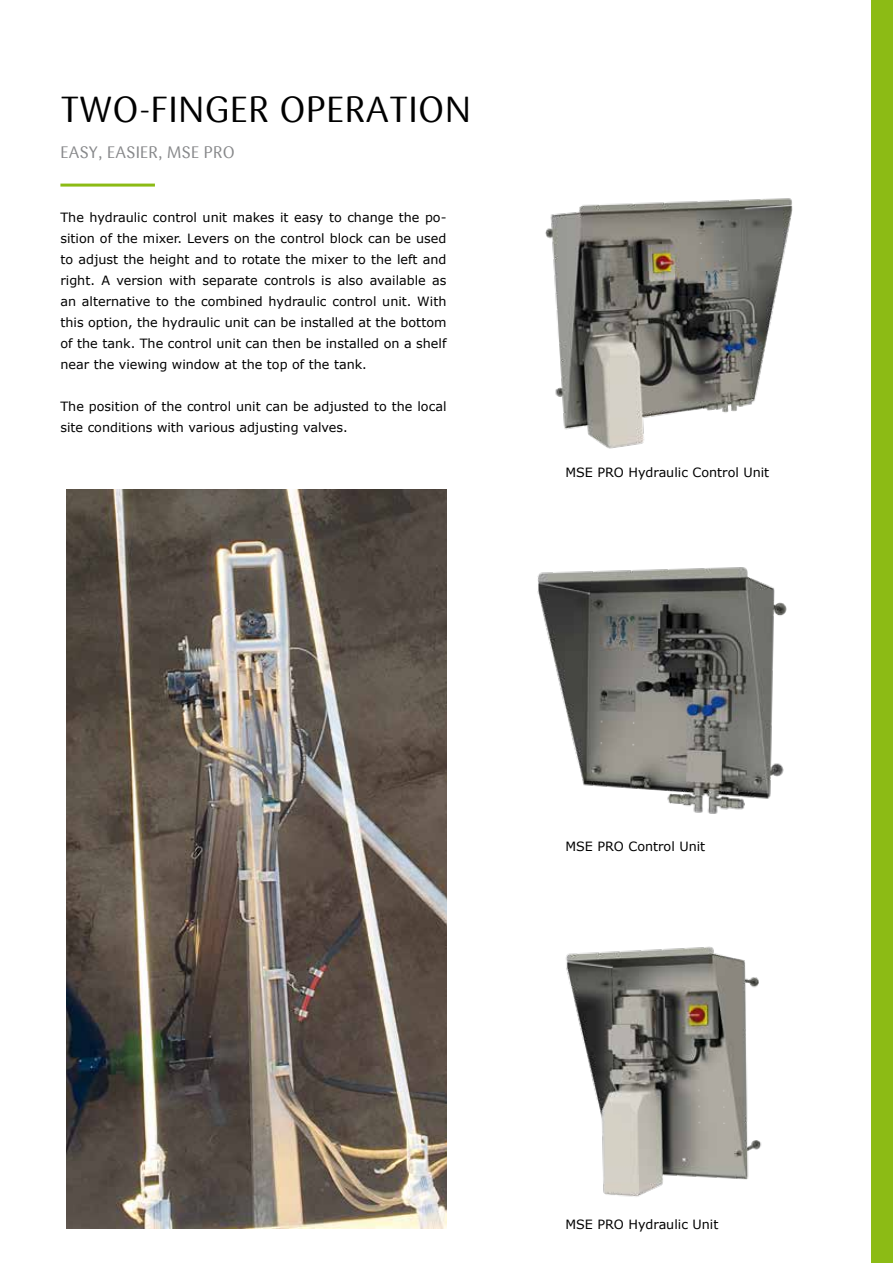
<style>
.page{position:relative;width:893px;height:1263px;background:#fff}
.page>*{position:absolute;margin:0;border:0;box-sizing:border-box;transform-origin:0 0}
.t1{font:36px "Sari";letter-spacing:.015em;color:#000}
.t2{font:16.5px "Sari";letter-spacing:.015em;color:#87888a}
.t3{font:12.75px/21px "Verdana";color:#000;text-align:justify}
</style>
<div class="page">
<img style="left:66px;top:489px;width:380px;height:740px">
<hr style="left:60px;top:184px;width:95px;height:3px;background:#8cbb15">
<div style="left:872px;top:0;width:21px;height:1263px;background:#8cbb15"></div>
<img style="left:545px;top:198px;width:248px;height:251px">
<img style="left:537px;top:567px;width:250px;height:247px">
<img style="left:565px;top:946px;width:197px;height:251px">
<h1 class="t1" style="left:61px;top:89px;width:412px">TWO-FINGER OPERATION</h1>
<p class="t2" style="left:61px;top:143px;width:176px">EASY, EASIER, MSE PRO</p>
<p class="t3" style="left:60px;top:206px;width:388px">The hydraulic control unit makes it easy to change the po&shy;sition of the mixer. Levers on the control block can be used to adjust the height and to rotate the mixer to the left and right. A version with separate controls is also available as an alternative to the combined hydraulic control unit. With this option, the hydraulic unit can be installed at the bottom of the tank. The control unit can then be installed on a shelf near the viewing window at the top of the tank.</p>
<p class="t3" style="left:60px;top:395px;width:388px">The position of the control unit can be adjusted to the local site conditions with various adjusting valves.</p>
<p class="t3" style="left:565px;top:462px;width:205px">MSE PRO Hydraulic Control Unit</p>
<p class="t3" style="left:565px;top:836px;width:141px">MSE PRO Control Unit</p>
<p class="t3" style="left:565px;top:1214px;width:155px">MSE PRO Hydraulic Unit</p>
</div>
